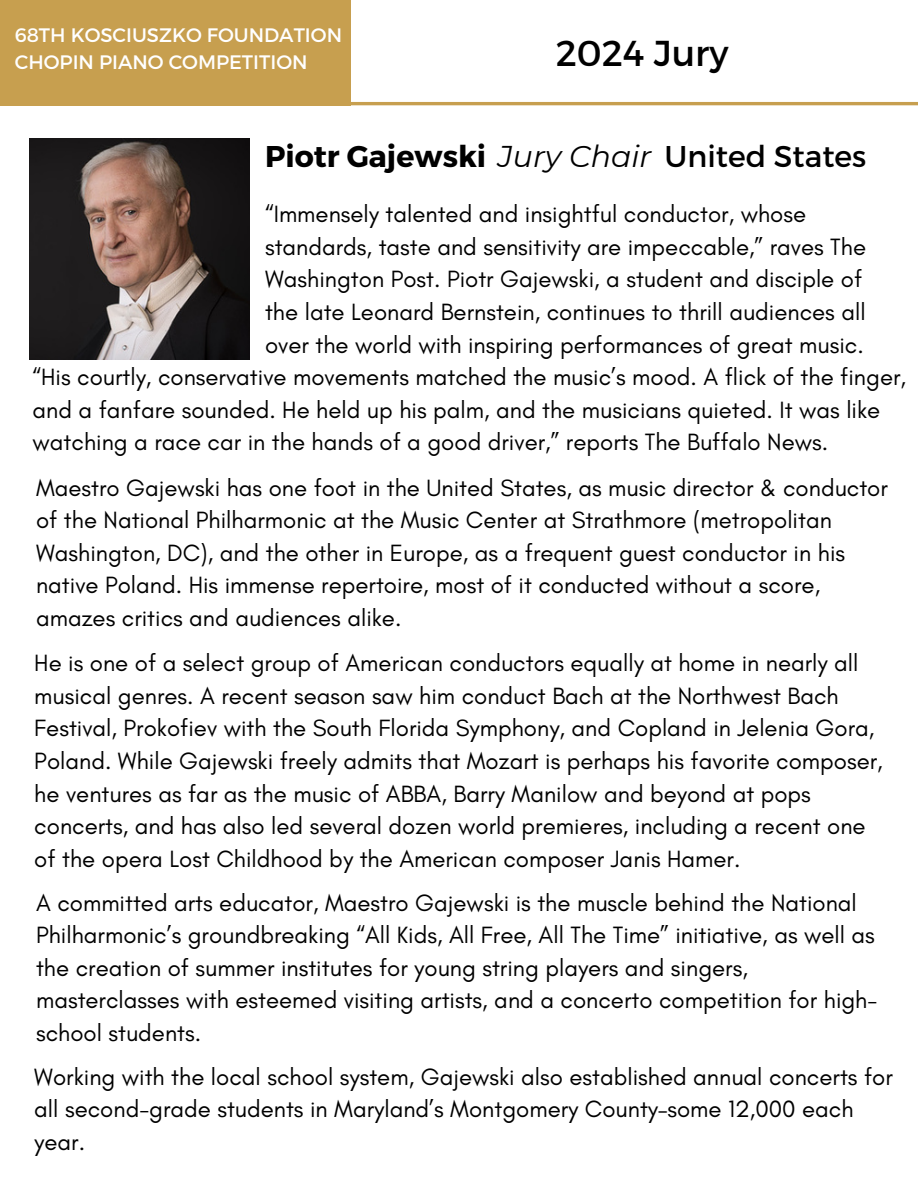
<style>
.page{position:relative;width:918px;height:1188px;background:#fff}
.page>*{position:absolute;margin:0;border:0;box-sizing:border-box;transform-origin:0 0}
.t1{font:36px "Montserrat";color:#000}
.t2{font:700 30px "Montserrat";color:#000}
.t3{font:24px/32.7px "Glacial Indifference";color:#000}
.t4{font:19.5px "Montserrat";color:#fff}
.s1{font-weight:400;font-style:italic}
.s2{font-weight:400}
</style>
<div class="page">
<div style="left:0;top:0;width:350px;height:105px;background:#c79f4f"></div>
<hr style="left:327px;top:102px;width:591px;height:3px;background:#c79f4f">
<img style="left:29px;top:139px;width:220px;height:220px">
<p class="t4" style="left:15px;top:22px;width:329px">68TH KOSCIUSZKO FOUNDATION</p>
<h1 class="t4" style="left:15px;top:49px;width:294px">CHOPIN PIANO COMPETITION</h1>
<p class="t1" style="left:556px;top:30px;width:174px">2024 Jury</p>
<h2 class="t2" style="left:265px;top:137px;width:603px">Piotr Gajewski <span class="s1">Jury Chair</span> <span class="s2">United States</span></h2>
<h4 class="t3" style="left:265px;top:197px;width:603px">“Immensely talented and insightful conductor, whose standards, taste and sensitivity are impeccable,” raves The Washington Post. Piotr Gajewski, a student and disciple of the late Leonard Bernstein, continues to thrill audiences all over the world with inspiring performances of great music.</h4>
<h4 class="t3" style="left:33px;top:360px;width:875px">“His courtly, conservative movements matched the music’s mood. A flick of the finger, and a fanfare sounded. He held up his palm, and the musicians quieted. It was like watching a race car in the hands of a good driver,” reports The Buffalo News.</h4>
<h4 class="t3" style="left:36px;top:471px;width:853px">Maestro Gajewski has one foot in the United States, as music director &amp; conductor of the National Philharmonic at the Music Center at Strathmore (metropolitan Washington, DC), and the other in Europe, as a frequent guest conductor in his native Poland. His immense repertoire, most of it conducted without a score, amazes critics and audiences alike.</h4>
<h4 class="t3" style="left:34px;top:646px;width:850px">He is one of a select group of American conductors equally at home in nearly all musical genres. A recent season saw him conduct Bach at the Northwest Bach Festival, Prokofiev with the South Florida Symphony, and Copland in Jelenia Gora, Poland. While Gajewski freely admits that Mozart is perhaps his favorite composer, he ventures as far as the music of ABBA, Barry Manilow and beyond at pops concerts, and has also led several dozen world premieres, including a recent one of the opera Lost Childhood by the American composer Janis Hamer.</h4>
<h4 class="t3" style="left:36px;top:886px;width:843px">A committed arts educator, Maestro Gajewski is the muscle behind the National Philharmonic’s groundbreaking “All Kids, All Free, All The Time” initiative, as well as the creation of summer institutes for young string players and singers, masterclasses with esteemed visiting artists, and a concerto competition for high&shy;school students.</h4>
<h4 class="t3" style="left:34px;top:1060px;width:860px">Working with the local school system, Gajewski also established annual concerts for all second-grade students in Maryland’s Montgomery County–some 12,000 each year.</h4>
</div>
